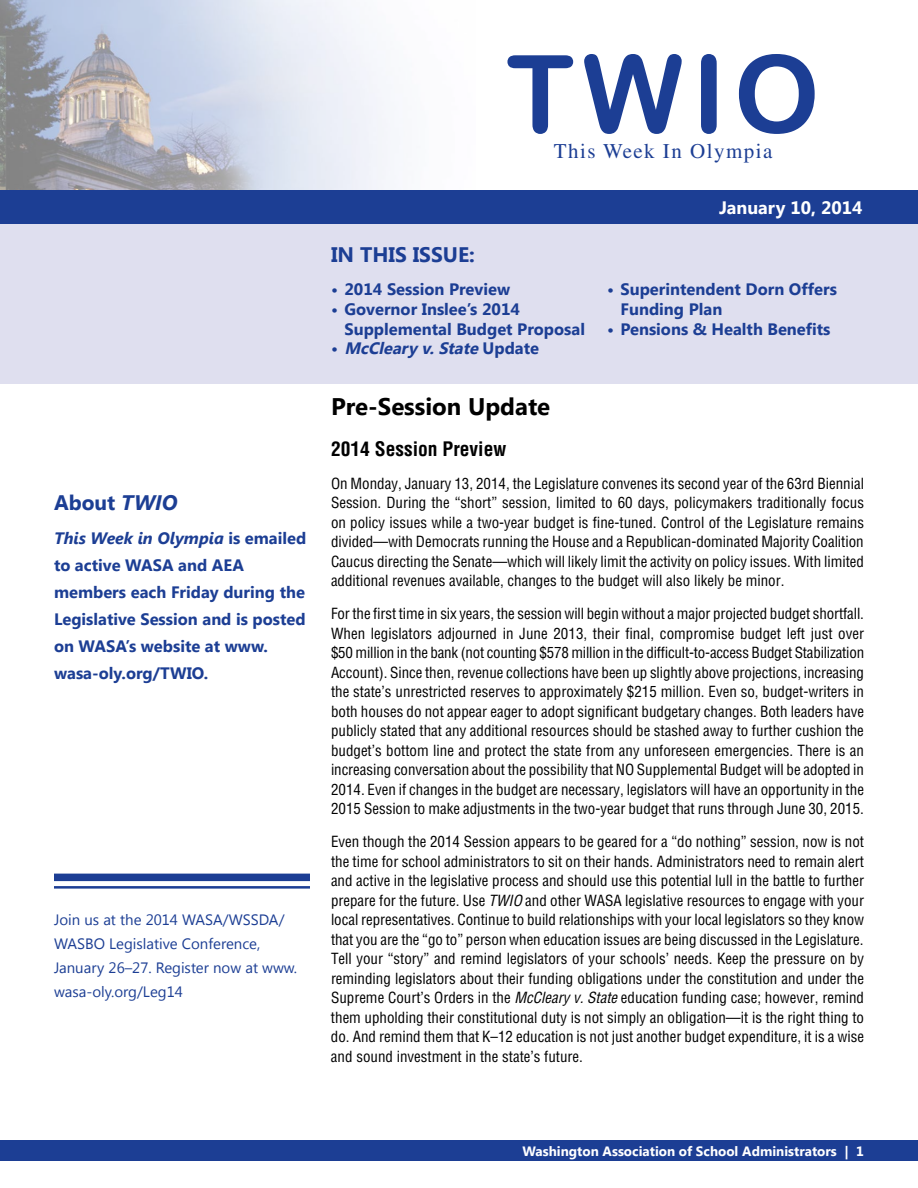
<style>
.page{position:relative;width:918px;height:1188px;background:#fff}
.page>*{position:absolute;margin:0;border:0;box-sizing:border-box;transform-origin:0 0}
.t1{font:108px "Arial Rounded MT Bold";color:#1c3e94}
.t2{font:700 24px "Segoe UI";color:#000}
.t3{font:700 21px "Segoe UI";color:#1c3e94}
.t4{font:21px "Times";letter-spacing:.07em;color:#1c3e94}
.t5{font:700 condensed 19.5px "Helvetica";color:#000}
.t6{font:700 18px "Segoe UI";color:#fff}
.t7{font:700 16.5px/27px "Segoe UI";color:#1c3e94}
.t8{font:italic 700 16.5px "Segoe UI";color:#1c3e94}
.t9{font:condensed 15px/19.5px "Helvetica";color:#000;text-align:justify}
.t10{font:15px/24px "Segoe UI";color:#1c3e94}
.t11{font:700 13.5px "Segoe UI";color:#fff}
.s1{font-style:italic}
.s2{font-style:normal}
</style>
<div class="page">
<img style="left:0;top:0;width:388px;height:190px">
<div style="left:0;top:1141px;width:918px;height:20px;background:#1c3e94"></div>
<div style="left:0;top:190px;width:918px;height:34px;background:#1c3e94"></div>
<div style="left:54px;top:874px;width:256px;height:7px;background:#1c3e94"></div>
<hr style="left:54px;top:886px;width:256px;height:3px;background:#1c3e94">
<div style="left:0;top:224px;width:918px;height:159px;background:#dfdfef"></div>
<h3 class="t3" style="left:54px;top:488px;width:125px">About <span class="s1">TWIO</span></h3>
<p class="t7" style="left:54px;top:523px;width:254px"><span class="s1">This Week in Olympia</span> is emailed to active WASA and AEA members each Friday during the<br>Legislative Session and is posted on WASA’s website at www. wasa-oly.org/TWIO.</p>
<p class="t10" style="left:54px;top:907px;width:245px">Join us at the 2014 WASA/WSSDA/<br>WASBO Legislative Conference,<br>January 26–27. Register now at www. wasa-oly.org/Leg14</p>
<h1 class="t1" style="left:507px;top:30px;width:315px">TWIO</h1>
<h3 class="t4" style="left:554px;top:139px;width:220px">This Week In Olympia</h3>
<p class="t6" style="left:719px;top:194px;width:145px">January 10, 2014</p>
<h3 class="t3" style="left:331px;top:240px;width:145px">IN THIS ISSUE:</h3>
<p class="t7" style="left:331px;top:275px;width:181px">• 2014 Session Preview</p>
<p class="t7" style="left:344px;top:298px;width:242px;line-height:19.8px;text-indent:-13px">• Governor Inslee’s 2014<br>Supplemental Budget Proposal</p>
<p class="t8" style="left:331px;top:337px;width:210px"><span class="s2">•</span> McCleary v.State <span class="s2">U p d a t e</span></p>
<h2 class="t2" style="left:331px;top:389px;width:221px">Pre-Session Update</h2>
<p class="t7" style="left:620px;top:278px;width:218px;line-height:19.8px;text-indent:-13px">• Superintendent Dorn Offers<br>Funding Plan</p>
<p class="t7" style="left:607px;top:314px;width:225px">• Pensions &amp; Health Benefits</p>
<h3 class="t5" style="left:331px;top:437px;width:177px">2014 Session Preview</h3>
<p class="t9" style="left:331px;top:473px;width:535px">On Monday, January 13, 2014, the Legislature convenes its second year of the 63rd Biennial Session. During the “short” session, limited to 60 days, policymakers traditionally focus on policy issues while a two-year budget is fine-tuned. Control of the Legislature remains divided—with Democrats running the House and a Republican-dominated Majority Coalition Caucus directing the Senate—which will likely limit the activity on policy issues. With limited additional revenues available, changes to the budget will also likely be minor.</p>
<p class="t9" style="left:331px;top:604px;width:535px">For the first time in six years, the session will begin without a major projected budget shortfall.<br>When legislators adjourned in June 2013, their final, compromise budget left just over $50 million in the bank (not counting $578 million in the difficult-to-access Budget Stabilization Account). Since then, revenue collections have been up slightly above projections, increasing the state’s unrestricted reserves to approximately $215 million. Even so, budget-writers in both houses do not appear eager to adopt significant budgetary changes. Both leaders have publicly stated that any additional resources should be stashed away to further cushion the budget’s bottom line and protect the state from any unforeseen emergencies. There is an increasing conversation about the possibility that NO Supplemental Budget will be adopted in 2014. Even if changes in the budget are necessary, legislators will have an opportunity in the 2015 Session to make adjustments in the two-year budget that runs through June 30, 2015.</p>
<p class="t9" style="left:331px;top:832px;width:535px">Even though the 2014 Session appears to be geared for a “do nothing” session, now is not the time for school administrators to sit on their hands. Administrators need to remain alert and active in the legislative process and should use this potential lull in the battle to further prepare for the future. Use <span class="s1">TWIO</span> and other WASA legislative resources to engage with your local representatives. Continue to build relationships with your local legislators so they know that you are the “go to” person when education issues are being discussed in the Legislature.<br>Tell your “story” and remind legislators of your schools’ needs. Keep the pressure on by reminding legislators about their funding obligations under the constitution and under the Supreme Court’s Orders in the <span class="s1">McClearyv.State</span>education funding case; however, remind them upholding their constitutional duty is not simply an obligation—it is the right thing to do. And remind them that K–12 education is not just another budget expenditure, it is a wise and sound investment in the state’s future.</p>
<p class="t11" style="left:523px;top:1141px;width:343px">Washington Association of School Administrators | 1</p>
</div>
